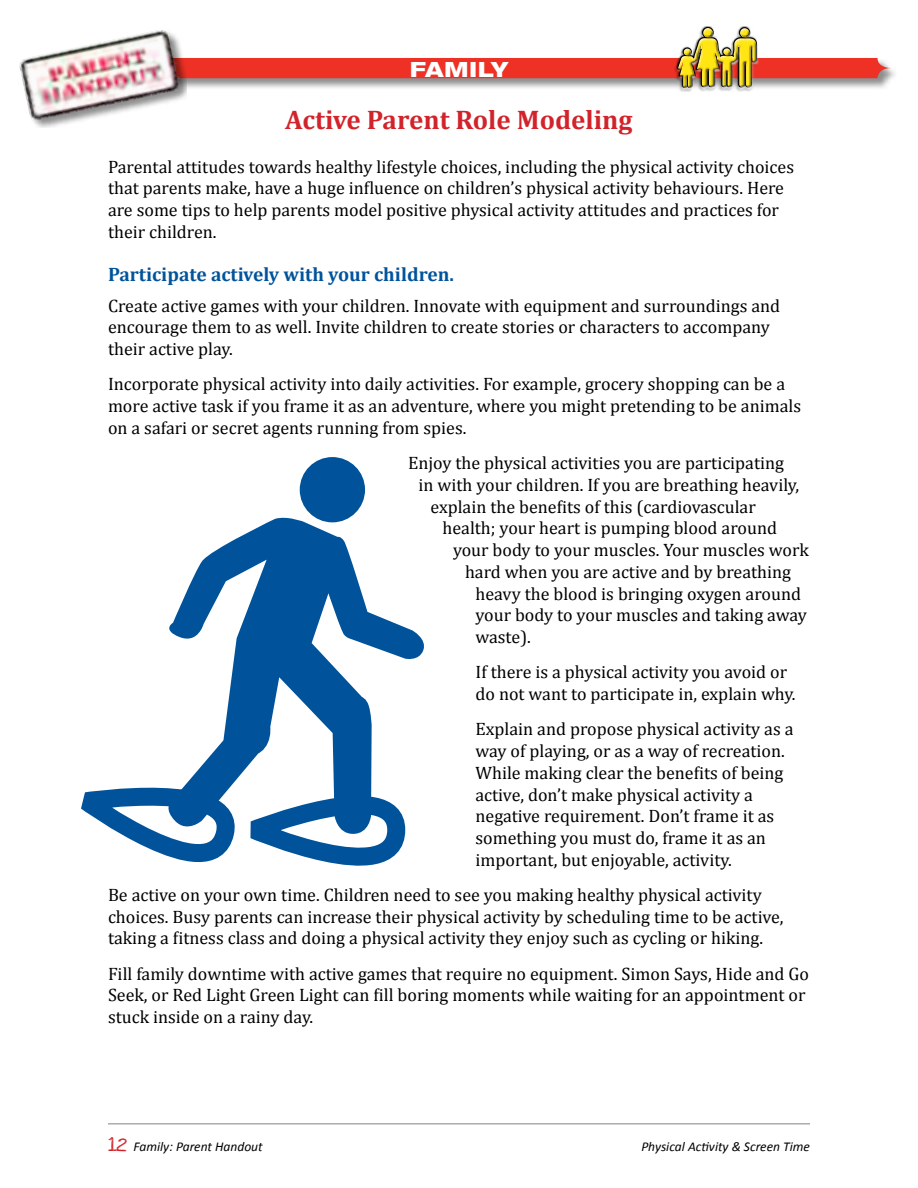
<style>
.page{position:relative;width:918px;height:1188px;background:#fff}
.page>*{position:absolute;margin:0;border:0;box-sizing:border-box;transform-origin:0 0}
.t1{font:700 27px "Cambria";color:#d2232a}
.t2{font:800 expanded 21px "Helvetica Neue";color:#fff}
.t3{font:700 19.5px "Cambria";color:#00539b}
.t4{font:18px/21.8px "Cambria";color:#000}
.t5{font:italic 13.5px "Calibri";color:#000}
.s1{font-family:"Love Ya Like A Sister";font-style:normal;color:#d2232a}
</style>
<div class="page">
<div style="left:26px;top:57px;width:872px;height:33px;background:#000;opacity:.45"></div>
<div style="left:674px;top:27px;width:83px;height:64px;background:#000;opacity:.55"></div>
<svg style="left:187px;top:27px;width:704px;height:62px"></svg>
<div style="left:676px;top:26px;width:82px;height:61px;background:#fff;opacity:.8"></div>
<div style="left:676px;top:29px;width:82px;height:60px;background:#000;opacity:.9"></div>
<div style="left:17px;top:28px;width:170px;height:100px;background:#000;opacity:.45"></div>
<img style="left:18px;top:28px;width:165px;height:94px">
<div style="left:300px;top:457px;width:65px;height:65px;background:#00539b;border-radius:50%"></div>
<svg style="left:81px;top:787px;width:324px;height:79px"></svg>
<svg style="left:161px;top:515px;width:263px;height:319px"></svg>
<hr style="left:108px;top:1123px;width:702px;height:1px;background:#808285">
<p class="t2" style="left:410px;top:56px;width:100px">Family</p>
<h1 class="t1" style="left:285px;top:103px;width:349px">Active Parent Role Modeling</h1>
<p class="t4" style="left:108px;top:155px;width:688px">Parental attitudes towards healthy lifestyle choices, including the physical activity choices that parents make, have a huge influence on children’s physical activity behaviours. Here are some tips to help parents model positive physical activity attitudes and practices for their children.</p>
<p class="t3" style="left:108px;top:263px;width:348px">Participate actively with your children.</p>
<p class="t4" style="left:108px;top:295px;width:674px">Create active games with your children. Innovate with equipment and surroundings and encourage them to as well. Invite children to create stories or characters to accompany their active play.</p>
<p class="t4" style="left:108px;top:373px;width:695px">Incorporate physical activity into daily activities. For example, grocery shopping can be a more active task if you frame it as an adventure, where you might pretending to be animals on a safari or secret agents running from spies.</p>
<p class="t4" style="left:408px;top:452px;width:378px">Enjoy the physical activities you are participating</p>
<p class="t4" style="left:418px;top:474px;width:382px">in with your children. If you are breathing heavily,</p>
<p class="t4" style="left:431px;top:496px;width:327px">explain the benefits of this (cardiovascular</p>
<p class="t4" style="left:443px;top:517px;width:336px">health; your heart is pumping blood around</p>
<p class="t4" style="left:453px;top:539px;width:357px">your body to your muscles. Your muscles work</p>
<p class="t4" style="left:465px;top:561px;width:328px">hard when you are active and by breathing</p>
<p class="t4" style="left:476px;top:582px;width:327px">heavy the blood is bringing oxygen around</p>
<p class="t4" style="left:476px;top:604px;width:333px">your body to your muscles and taking away</p>
<p class="t4" style="left:476px;top:626px;width:57px">waste).</p>
<p class="t4" style="left:476px;top:661px;width:322px">If there is a physical activity you avoid or do not want to participate in, explain why.</p>
<p class="t4" style="left:476px;top:718px;width:320px">Explain and propose physical activity as a way of playing, or as a way of recreation.<br>While making clear the benefits of being active, don’t make physical activity a negative requirement. Don’t frame it as something you must do, frame it as an important, but enjoyable, activity.</p>
<p class="t4" style="left:108px;top:884px;width:677px">Be active on your own time. Children need to see you making healthy physical activity choices. Busy parents can increase their physical activity by scheduling time to be active, taking a fitness class and doing a physical activity they enjoy such as cycling or hiking.</p>
<p class="t4" style="left:108px;top:963px;width:703px">Fill family downtime with active games that require no equipment. Simon Says, Hide and Go<br>Seek, or Red Light Green Light can fill boring moments while waiting for an appointment or stuck inside on a rainy day.</p>
<p class="t5" style="left:108px;top:1138px;width:156px"><span class="s1">12</span> Family: Parent Handout</p>
<p class="t5" style="left:641px;top:1138px;width:170px">Physical Activity &amp; Screen Time</p>
</div>
